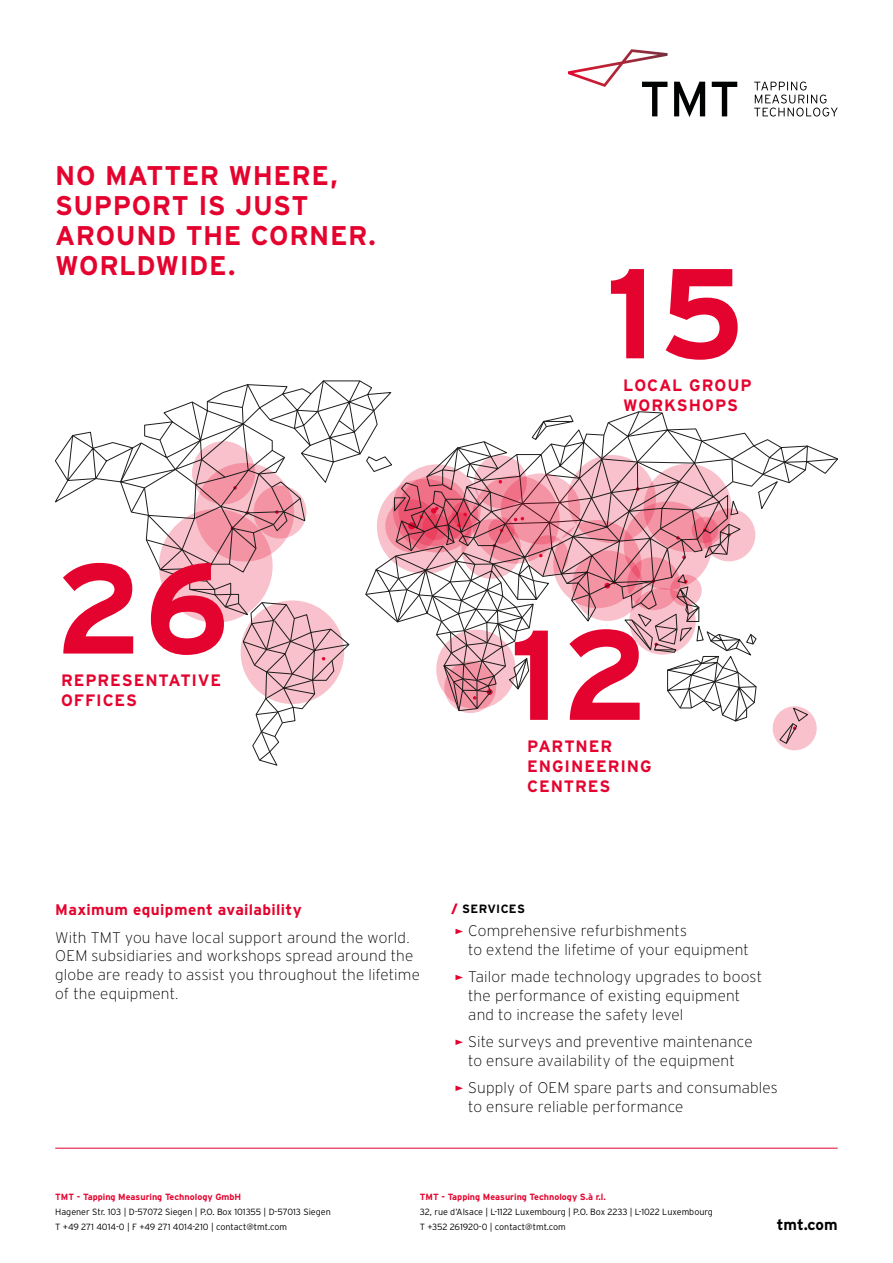
<style>
.page{position:relative;width:893px;height:1263px;background:#fff}
.page>*{position:absolute;margin:0;border:0;box-sizing:border-box;transform-origin:0 0}
.t1{font:700 127.5px "Interstate";color:#e4032e}
.t2{font:700 27px/30px "Interstate";letter-spacing:.02em;color:#e4032e}
.t3{font:700 16.5px/19.8px "Interstate";letter-spacing:.055em;color:#e4032e}
.t4{font:200 15.3px/18.8px "Interstate";letter-spacing:.01em;color:#000}
.t5{font:700 15.3px "Interstate";letter-spacing:.025em;color:#e4032e}
.t6{font:700 15.3px "Interstate";letter-spacing:-.005em;color:#000}
.t7{font:700 12px "Interstate";letter-spacing:.03em;color:#000}
.t8{font:300 9px/15px "Interstate";color:#000}
.t9{font:700 9px "Interstate";color:#e4032e}
.s1{font-weight:900;color:#e4032e}
</style>
<div class="page">
<svg style="left:455px;top:929px;width:8px;height:5px"></svg>
<svg style="left:455px;top:975px;width:8px;height:5px"></svg>
<svg style="left:455px;top:1039px;width:8px;height:6px"></svg>
<svg style="left:455px;top:1085px;width:8px;height:6px"></svg>
<svg style="left:754px;top:82px;width:84px;height:35px"></svg>
<svg style="left:568px;top:49px;width:169px;height:68px"></svg>
<svg style="left:68px;top:381px;width:770px;height:384px"></svg>
<svg style="left:501px;top:473px;width:79px;height:71px;background:#e18999"></svg>
<hr style="left:55px;top:1148px;width:783px;height:1px;background:#e4032e">
<h2 class="t2" style="left:55px;top:161px;width:322px">NO MATTER WHERE,<br>SUPPORT IS JUST<br>AROUND THE CORNER.<br>WORLDWIDE.</h2>
<h1 class="t1" style="left:55px;top:537px;width:176px">26</h1>
<p class="t3" style="left:61px;top:670px;width:162px">REPRESENTATIVE<br>OFFICES</p>
<h1 class="t1" style="left:606px;top:242px;width:140px">15</h1>
<p class="t3" style="left:623px;top:375px;width:130px">LOCAL GROUP<br>WORKSHOPS</p>
<h1 class="t1" style="left:510px;top:604px;width:140px">12</h1>
<p class="t3" style="left:527px;top:737px;width:126px">PARTNER<br>ENGINEERING<br>CENTRES</p>
<p class="t5" style="left:55px;top:901px;width:248px">Maximum equipment availability</p>
<p class="t4" style="left:55px;top:928px;width:366px">With TMT you have local support around the world.<br>OEM subsidiaries and workshops spread around the globe are ready to assist you throughout the lifetime of the equipment.</p>
<p class="t4" style="left:468px;top:921px;width:282px">Comprehensive refurbishments<br>to extend the lifetime of your equipment</p>
<p class="t7" style="left:451px;top:902px;width:75px"><span class="s1">/</span> SERVICES</p>
<p class="t4" style="left:468px;top:967px;width:295px">Tailor made technology upgrades to boost the performance of existing equipment and to increase the safety level</p>
<p class="t4" style="left:468px;top:1032px;width:286px">Site surveys and preventive maintenance to ensure availability of the equipment</p>
<p class="t4" style="left:468px;top:1078px;width:311px">Supply of OEM spare parts and consumables to ensure reliable performance</p>
<p class="t9" style="left:55px;top:1192px;width:188px">TMT - Tapping Measuring Technology GmbH</p>
<p class="t8" style="left:55px;top:1204px;width:277px">Hagener Str. 103 | D-57072 Siegen | P.O. Box 101355 | D-57013 Siegen<br>T +49 271 4014-0 | F +49 271 4014-210 | contact@tmt.com</p>
<p class="t9" style="left:420px;top:1192px;width:188px">TMT - Tapping Measuring Technology S.à r.l.</p>
<p class="t8" style="left:420px;top:1204px;width:295px">32, rue d’Alsace | L-1122 Luxembourg | P.O. Box 2233 | L-1022 Luxembourg<br>T +352 261920-0 | contact@tmt.com</p>
<p class="t6" style="left:777px;top:1216px;width:62px">tmt.com</p>
</div>
